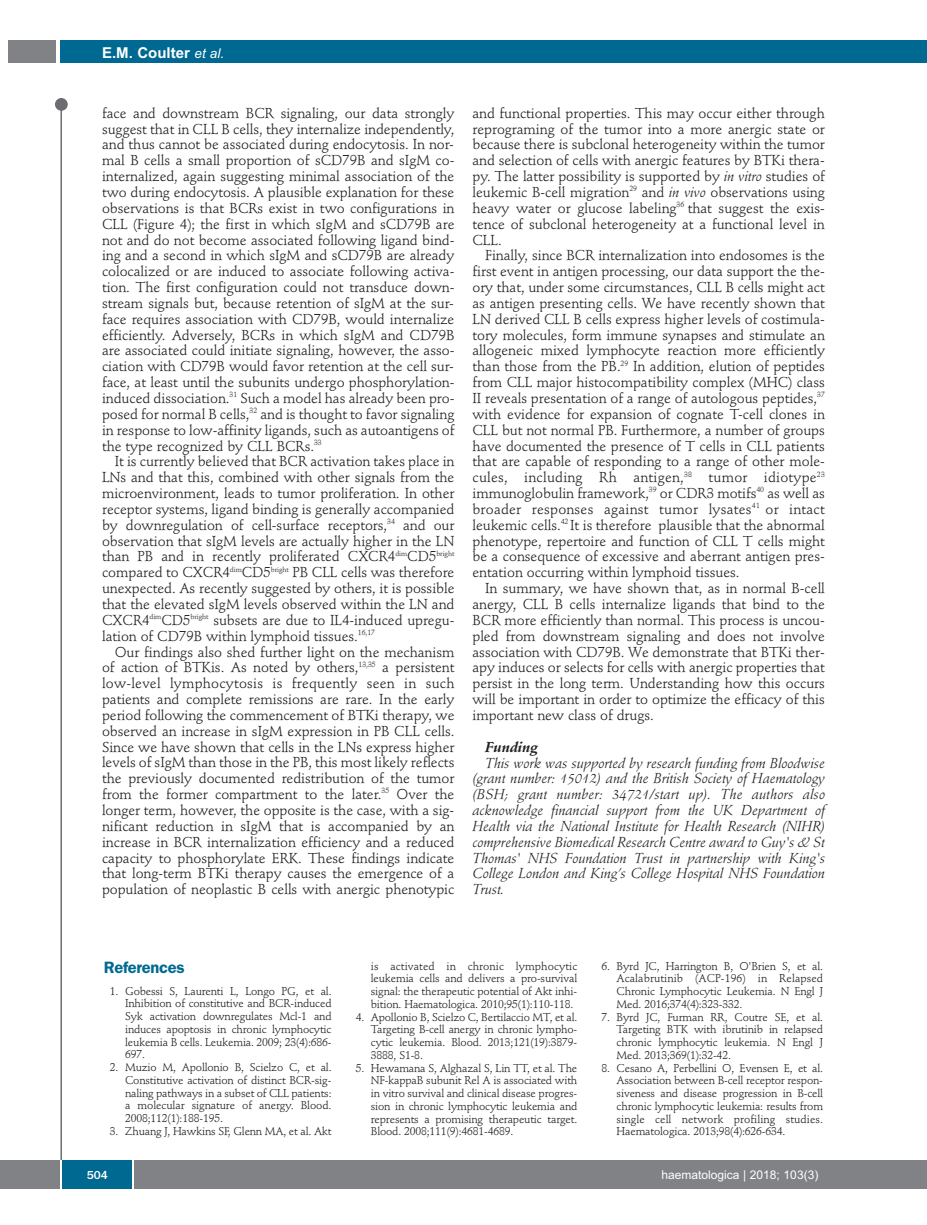
<style>
.page{position:relative;width:927px;height:1225px;background:#fff}
.page>*{position:absolute;margin:0;border:0;box-sizing:border-box;transform-origin:0 0}
.t1{font:600 16.5px "Franklin Gothic";letter-spacing:-.015em;color:#006991}
.t2{font:700 15px "Arial";color:#fff}
.t3{font:14.25px/15.9px "Stempel Schneidler";letter-spacing:-.005em;color:#231f20;text-align:justify}
.t4{font:italic 14.25px/15.9px "Stempel Schneidler";letter-spacing:-.005em;color:#231f20;text-align:justify}
.t5{font:italic 700 14.25px "Stempel Schneidler";letter-spacing:-.005em;color:#231f20}
.t6{font:12px "Arial";color:#fff}
.t7{font:500 12px "Franklin Gothic";color:#fff}
.t8{font:11.25px/12.8px "Stempel Schneidler";letter-spacing:-.015em;color:#231f20;text-align:justify}
.s1{font-weight:400;font-style:italic;font-size:13.5px}
.s2{font-style:italic}
</style>
<div class="page">
<div style="left:911px;top:40px;width:16px;height:22px;background:#006991"></div>
<div style="left:910px;top:1160px;width:17px;height:28px;background:#808285"></div>
<div style="left:55px;top:98px;width:13px;height:13px;background:#6c6d70;border-radius:50%"></div>
<hr style="left:60px;top:101px;width:2px;height:1061px;background:#6c6d70">
<div style="left:60px;top:40px;width:852px;height:22px;background:#006991"></div>
<div style="left:9px;top:40px;width:47px;height:22px;background:#808285"></div>
<div style="left:0;top:1160px;width:911px;height:28px;background:#808285"></div>
<div style="left:62px;top:1160px;width:71px;height:28px;background:#006991"></div>
<hr style="left:60px;top:1160px;width:2px;height:28px;background:#fff">
<svg style="left:133px;top:1160px;width:1px;height:28px"></svg>
<p class="t2" style="left:102px;top:44px;width:124px">E.M. Coulter <span class="s1">et al.</span></p>
<p class="t3" style="left:102px;top:106px;width:354px">face and downstream BCR signaling, our data strongly suggest that in CLL B cells, they internalize independently, and thus cannot be associated during endocytosis. In nor&shy;mal B cells a small proportion of sCD79B and sIgM co&shy;internalized, again suggesting minimal association of the two during endocytosis. A plausible explanation for these observations is that BCRs exist in two configurations in CLL (Figure 4); the first in which sIgM and sCD79B are not and do not become associated following ligand bind&shy;ing and a second in which sIgM and sCD79B are already colocalized or are induced to associate following activa&shy;tion. The first configuration could not transduce down&shy;stream signals but, because retention of sIgM at the sur&shy;face requires association with CD79B, would internalize efficiently. Adversely, BCRs in which sIgM and CD79B are associated could initiate signaling, however, the asso&shy;ciation with CD79B would favor retention at the cell sur&shy;face, at least until the subunits undergo phosphorylation&shy;induced dissociation.<sup>31</sup> Such a model has already been pro&shy;posed for normal B cells,<sup>32</sup> and is thought to favor signaling in response to low-affinity ligands, such as autoantigens of the type recognized by CLL BCRs.<sup>33</sup></p>
<p class="t3" style="left:102px;top:455px;width:354px;text-indent:13px">It is currently believed that BCR activation takes place in LNs and that this, combined with other signals from the microenvironment, leads to tumor proliferation. In other receptor systems, ligand binding is generally accompanied by downregulation of cell-surface receptors,<sup>34</sup> and our observation that sIgM levels are actually higher in the LN than PB and in recently proliferated CXCR4<sup>dim</sup>CD5<sup>bright </sup>compared to CXCR4<sup>dim</sup>CD5<sup>bright</sup> PB CLL cells was therefore unexpected. As recently suggested by others, it is possible that the elevated sIgM levels observed within the LN and CXCR4<sup>dim</sup>CD5<sup>bright</sup> subsets are due to IL4-induced upregu&shy;lation of CD79B within lymphoid tissues.<sup>16,17</sup></p>
<p class="t3" style="left:102px;top:645px;width:354px;text-indent:13px">Our findings also shed further light on the mechanism of action of BTKis. As noted by others,<sup>13,35</sup> a persistent low-level lymphocytosis is frequently seen in such patients and complete remissions are rare. In the early period following the commencement of BTKi therapy, we observed an increase in sIgM expression in PB CLL cells.<br>Since we have shown that cells in the LNs express higher levels of sIgM than those in the PB, this most likely reflects the previously documented redistribution of the tumor from the former compartment to the later.<sup>35</sup> Over the longer term, however, the opposite is the case, with a sig&shy;nificant reduction in sIgM that is accompanied by an increase in BCR internalization efficiency and a reduced capacity to phosphorylate ERK. These findings indicate that long-term BTKi therapy causes the emergence of a population of neoplastic B cells with anergic phenotypic</p>
<p class="t3" style="left:472px;top:106px;width:354px">and functional properties. This may occur either through reprograming of the tumor into a more anergic state or because there is subclonal heterogeneity within the tumor and selection of cells with anergic features by BTKi thera&shy;py. The latter possibility is supported by <span class="s2">in vitro</span> studies of leukemic B-cell migration<sup>29</sup> and <span class="s2">in vivo</span> observations using heavy water or glucose labeling<sup>36</sup> that suggest the exis&shy;tence of subclonal heterogeneity at a functional level in CLL.</p>
<p class="t3" style="left:472px;top:249px;width:354px;text-indent:13px">Finally, since BCR internalization into endosomes is the first event in antigen processing, our data support the the&shy;ory that, under some circumstances, CLL B cells might act as antigen presenting cells. We have recently shown that LN derived CLL B cells express higher levels of costimula&shy;tory molecules, form immune synapses and stimulate an allogeneic mixed lymphocyte reaction more efficiently than those from the PB.<sup>29</sup> In addition, elution of peptides from CLL major histocompatibility complex (MHC) class II reveals presentation of a range of autologous peptides,<sup>37 </sup>with evidence for expansion of cognate T-cell clones in CLL but not normal PB. Furthermore, a number of groups have documented the presence of T cells in CLL patients that are capable of responding to a range of other mole&shy;cules, including Rh antigen,<sup>38</sup> tumor idiotype<sup>23 </sup>immunoglobulin framework,<sup>39</sup> or CDR3 motifs<sup>40</sup> as well as broader responses against tumor lysates<sup>41</sup> or intact leukemic cells.<sup>42</sup> It is therefore plausible that the abnormal phenotype, repertoire and function of CLL T cells might be a consequence of excessive and aberrant antigen pres&shy;entation occurring within lymphoid tissues.</p>
<p class="t3" style="left:472px;top:581px;width:354px;text-indent:13px">In summary, we have shown that, as in normal B-cell anergy, CLL B cells internalize ligands that bind to the BCR more efficiently than normal. This process is uncou&shy;pled from downstream signaling and does not involve association with CD79B. We demonstrate that BTKi ther&shy;apy induces or selects for cells with anergic properties that persist in the long term. Understanding how this occurs will be important in order to optimize the efficacy of this important new class of drugs.</p>
<p class="t5" style="left:485px;top:741px;width:54px">Funding</p>
<p class="t4" style="left:472px;top:756px;width:354px;text-indent:13px">This work was supported by research funding from Bloodwise (grant number: 15012) and the British Society of Haematology (BSH; grant number: 34721/start up). The authors also acknowledge financial support from the UK Department of Health via the National Institute for Health Research (NIHR) comprehensive Biomedical Research Centre award to Guy's &amp; St Thomas' NHS Foundation Trust in partnership with King's College London and King’s College Hospital NHS Foundation Trust.</p>
<p class="t1" style="left:104px;top:962px;width:82px">References</p>
<p class="t8" style="left:125px;top:985px;width:208px;text-indent:-15px">1. Gobessi S, Laurenti L, Longo PG, et al.<br>Inhibition of constitutive and BCR-induced Syk activation downregulates Mcl-1 and induces apoptosis in chronic lymphocytic leukemia B cells. Leukemia. 2009; 23(4):686- 697.</p>
<p class="t8" style="left:125px;top:1062px;width:208px;text-indent:-15px">2. Muzio M, Apollonio B, Scielzo C, et al.<br>Constitutive activation of distinct BCR-sig&shy;naling pathways in a subset of CLL patients: a molecular signature of anergy. Blood.<br>2008;112(1):188-195.</p>
<p class="t8" style="left:110px;top:1125px;width:223px">3. Zhuang J, Hawkins SF, Glenn MA, et al. Akt</p>
<p class="t8" style="left:371px;top:960px;width:208px">is activated in chronic lymphocytic leukemia cells and delivers a pro-survival signal: the therapeutic potential of Akt inhi&shy;bition. Haematologica. 2010;95(1):110-118.</p>
<p class="t8" style="left:371px;top:1011px;width:208px;text-indent:-15px">4. Apollonio B, Scielzo C, Bertilaccio MT, et al.<br>Targeting B-cell anergy in chronic lympho&shy;cytic leukemia. Blood. 2013;121(19):3879- 3888, S1-8.</p>
<p class="t8" style="left:371px;top:1062px;width:208px;text-indent:-15px">5. Hewamana S, Alghazal S, Lin TT, et al. The NF-kappaB subunit Rel A is associated with in vitro survival and clinical disease progres&shy;sion in chronic lymphocytic leukemia and represents a promising therapeutic target.<br>Blood. 2008;111(9):4681-4689.</p>
<p class="t8" style="left:617px;top:960px;width:208px;text-indent:-15px">6. Byrd JC, Harrington B, O'Brien S, et al.<br>Acalabrutinib (ACP-196) in Relapsed Chronic Lymphocytic Leukemia. N Engl J Med. 2016;374(4):323-332.</p>
<p class="t8" style="left:617px;top:1011px;width:208px;text-indent:-15px">7. Byrd JC, Furman RR, Coutre SE, et al.<br>Targeting BTK with ibrutinib in relapsed chronic lymphocytic leukemia. N Engl J Med. 2013;369(1):32-42.</p>
<p class="t8" style="left:617px;top:1062px;width:208px;text-indent:-15px">8. Cesano A, Perbellini O, Evensen E, et al.<br>Association between B-cell receptor respon&shy;siveness and disease progression in B-cell chronic lymphocytic leukemia: results from single cell network profiling studies.<br>Haematologica. 2013;98(4):626-634.</p>
<p class="t7" style="left:87px;top:1167px;width:23px">504</p>
<p class="t6" style="left:661px;top:1167px;width:158px">haematologica | 2018; 103(3)</p>
</div>
